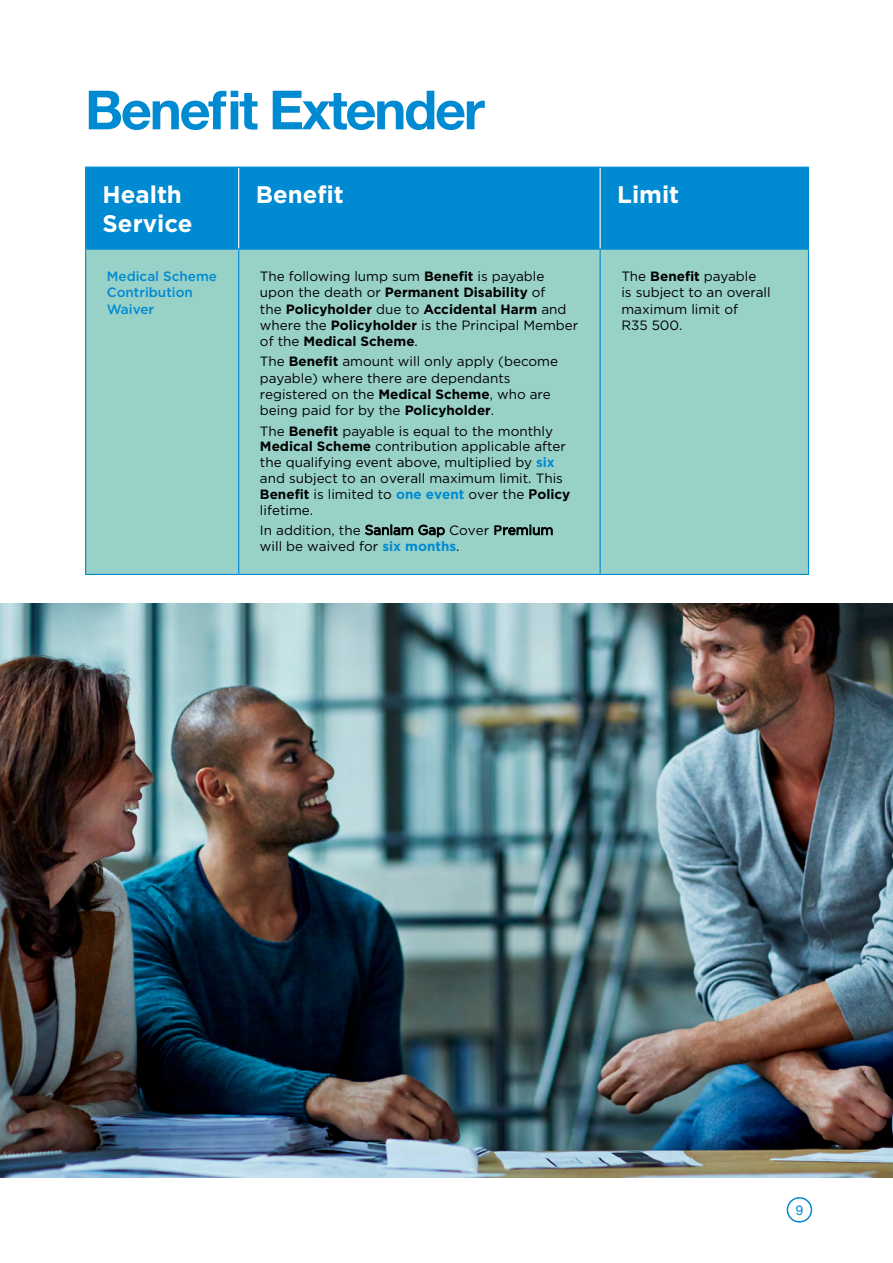
<style>
.page{position:relative;width:893px;height:1263px;background:#fff}
.page>*{position:absolute;margin:0;border:0;box-sizing:border-box;transform-origin:0 0}
.t1{font:700 54px "Helvetica Neue LT Std";letter-spacing:-.04em;color:#008ad1}
.t2{font:700 24px/28.8px "Gotham";color:#fff}
.t3{font:13.5px/16.2px "Gotham";color:#000}
.t4{font:500 13.5px/16.2px "Gotham";color:#008ad1}
.t5{font:13.5px "Helvetica Neue LT Std";color:#008ad1}
.s1{font-weight:700}
.s2{font-weight:700;color:#008ad1}
.s3{font-family:"Arial";font-weight:700}
</style>
<div class="page">
<div style="left:787px;top:1197px;width:25px;height:25px;border:2px solid #008ad1;border-radius:50%"></div>
<div style="left:86px;top:168px;width:722px;height:81px;background:#008ad1"></div>
<div style="left:86px;top:250px;width:722px;height:324px;background:#98d1c8"></div>
<hr style="left:238px;top:168px;width:1px;height:81px;background:#fff">
<hr style="left:600px;top:168px;width:1px;height:81px;background:#fff">
<hr style="left:85px;top:168px;width:1px;height:81px;background:#008ad1">
<hr style="left:85px;top:167px;width:154px;height:1px;background:#008ad1">
<hr style="left:239px;top:167px;width:361px;height:1px;background:#008ad1">
<hr style="left:600px;top:167px;width:209px;height:1px;background:#008ad1">
<hr style="left:808px;top:167px;width:1px;height:82px;background:#008ad1">
<hr style="left:85px;top:250px;width:1px;height:324px;background:#008ad1">
<hr style="left:85px;top:249px;width:154px;height:1px;background:#008ad1">
<hr style="left:239px;top:249px;width:361px;height:1px;background:#008ad1">
<hr style="left:238px;top:250px;width:1px;height:324px;background:#008ad1">
<hr style="left:85px;top:574px;width:154px;height:1px;background:#008ad1">
<hr style="left:239px;top:574px;width:361px;height:1px;background:#008ad1">
<hr style="left:600px;top:250px;width:1px;height:324px;background:#008ad1">
<hr style="left:600px;top:249px;width:209px;height:1px;background:#008ad1">
<hr style="left:808px;top:250px;width:1px;height:324px;background:#008ad1">
<hr style="left:600px;top:574px;width:209px;height:1px;background:#008ad1">
<img style="left:0;top:604px;width:893px;height:574px">
<h1 class="t1" style="left:85px;top:77px;width:401px">Benefit Extender</h1>
<h2 class="t2" style="left:103px;top:180px;width:91px">Health<br>Service</h2>
<h2 class="t2" style="left:256px;top:180px;width:90px">Benefit</h2>
<h2 class="t2" style="left:617px;top:180px;width:64px">Limit</h2>
<p class="t4" style="left:107px;top:268px;width:112px">Medical Scheme<br>Contribution<br>Waiver</p>
<p class="t3" style="left:260px;top:268px;width:320px">The following lump sum <span class="s1">Benefit</span> is payable upon the death or <span class="s1">Permanent Disability</span> of<br>the <span class="s1">Policyholder</span> due to <span class="s1">Accidental Harm</span> and where the <span class="s1">Policyholder</span> is the Principal Member of the <span class="s1">Medical Scheme</span>.</p>
<p class="t3" style="left:260px;top:353px;width:300px">The <span class="s1">Benefit</span> amount will only apply (become payable) where there are dependants registered on the <span class="s1">Medical Scheme</span>, who are being paid for by the <span class="s1">Policyholder</span>.</p>
<p class="t3" style="left:260px;top:423px;width:312px;line-height:15.8px">The <span class="s1">Benefit</span> payable is equal to the monthly <span class="s1">Medical Scheme</span> contribution applicable after the qualifying event above, multiplied by <span class="s2">six </span>and subject to an overall maximum limit. This <span class="s1">Benefit</span> is limited to <span class="s2">one event</span> over the <span class="s3">P</span><span class="s1">olicy </span>lifetime.</p>
<p class="t3" style="left:260px;top:521px;width:295px">In addition, the Sanlam Gap Cover <span class="s3">P</span>remium will be waived for <span class="s2">six months</span>.</p>
<p class="t3" style="left:621px;top:268px;width:151px">The <span class="s1">Benefit</span> payable<br>is subject to an overall maximum limit of<br>R35 500.</p>
<p class="t5" style="left:796px;top:1202px;width:9px">9</p>
</div>
